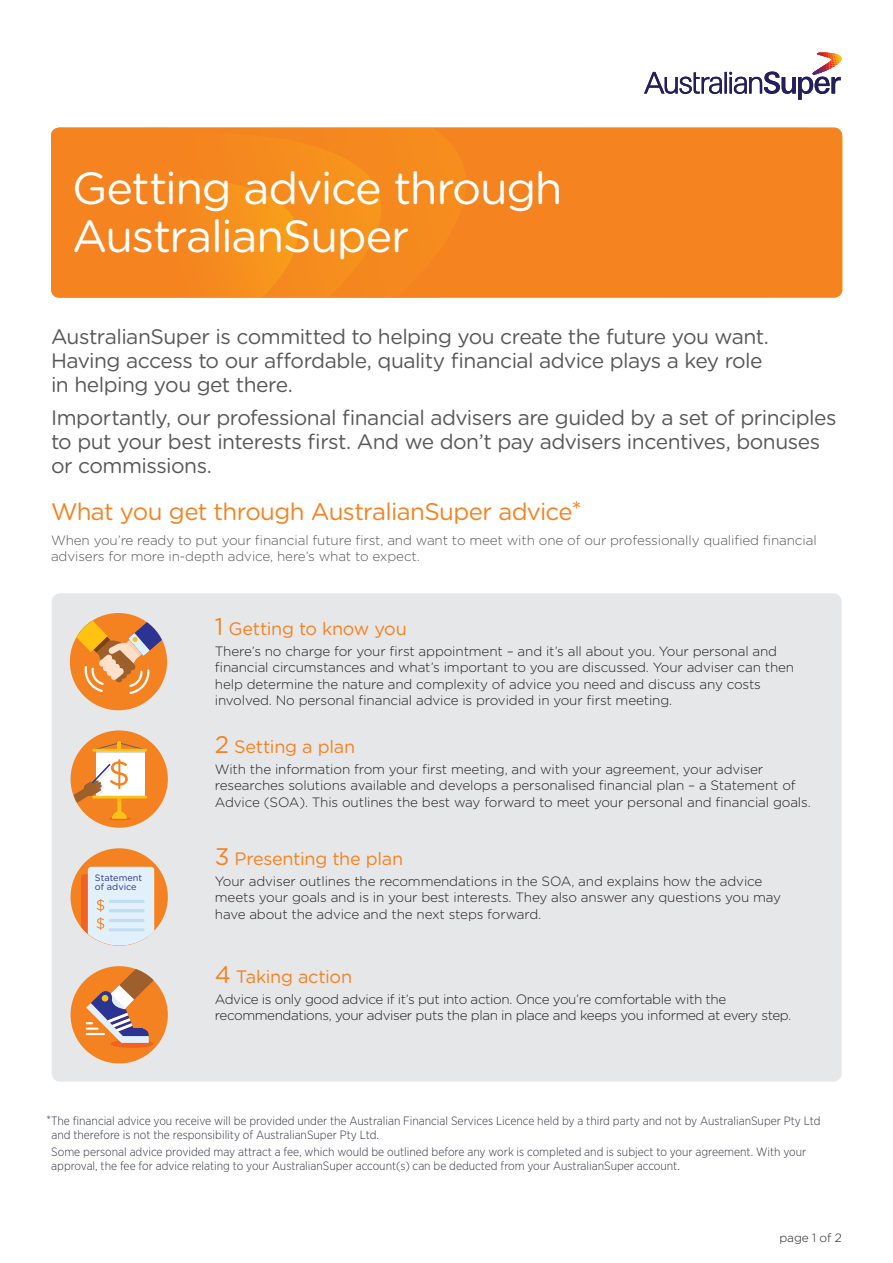
<style>
.page{position:relative;width:893px;height:1263px;background:#fff}
.page>*{position:absolute;margin:0;border:0;box-sizing:border-box;transform-origin:0 0}
.t1{font:45px/48px "Gotham Rounded";letter-spacing:-.03em;color:#fff}
.t2{font:24px "Gotham Rounded";letter-spacing:-.025em;color:#f58220}
.intro{font:21px/24px "Gotham Rounded";letter-spacing:-.025em;color:#57585a}
.t3{font:18px "Gotham Rounded";letter-spacing:-.015em;color:#f58220}
.body{font:300 13.5px/16.5px "Gotham Rounded";letter-spacing:-.01em;color:#231f20}
.body-2{font:300 13.5px/16.5px "Gotham Rounded";letter-spacing:-.01em;color:#57585a}
.body-3{font:300 13.5px/16.5px "Gotham Rounded";letter-spacing:-.03em;color:#231f20}
.terms{font:300 12px/13.5px "Gotham Narrow";color:#323640}
.table_body{font:300 12px "Gotham Rounded";letter-spacing:-.01em;color:#231f20}
.t4{font:9.15px/9.1px "Gotham Rounded";color:#2b3393}
.s1{font-size:24px}
</style>
<div class="page">
<div style="left:52px;top:593px;width:790px;height:489px;background:#e6e7e9;border-radius:9px"></div>
<svg style="left:70px;top:613px;width:97px;height:97px"></svg>
<svg style="left:71px;top:730px;width:97px;height:98px"></svg>
<svg style="left:71px;top:848px;width:97px;height:97px"></svg>
<svg style="left:71px;top:966px;width:97px;height:97px"></svg>
<div style="left:466px;top:128px;width:376px;height:170px;background:#f58320"></div>
<div style="left:51px;top:128px;width:415px;height:170px;background:#f5891e"></div>
<svg style="left:51px;top:134px;width:330px;height:164px"></svg>
<svg style="left:51px;top:177px;width:247px;height:121px"></svg>
<svg style="left:644px;top:53px;width:198px;height:47px"></svg>
<h1 class="t1" style="left:72px;top:163px;width:492px">Getting advice through<br>AustralianSuper</h1>
<p class="intro" style="left:51px;top:324px;width:719px">AustralianSuper is committed to helping you create the future you want.<br>Having access to our affordable, quality financial advice plays a key role in helping you get there.</p>
<p class="intro" style="left:51px;top:404px;width:787px">Importantly, our professional financial advisers are guided by a set of principles to put your best interests first. And we don’t pay advisers incentives, bonuses or commissions.</p>
<h2 class="t2" style="left:51px;top:495px;width:532px">What you get through AustralianSuper advice*</h2>
<p class="body-2" style="left:51px;top:531px;width:767px">When you’re ready to put your financial future first, and want to meet with one of our professionally qualified financial advisers for more in-depth advice, here’s what to expect.</p>
<p class="t4" style="left:95px;top:873px;width:49px">Statement of advice</p>
<h3 class="t3" style="left:215px;top:616px;width:193px"><span class="s1">1</span> Getting to know you</h3>
<p class="body" style="left:215px;top:642px;width:581px">There’s no charge for your first appointment – and it’s all about you. Your personal and financial circumstances and what’s important to you are discussed. Your adviser can then help determine the nature and complexity of advice you need and discuss any costs involved. No personal financial advice is provided in your first meeting.</p>
<h3 class="t3" style="left:215px;top:734px;width:142px"><span class="s1">2</span> Setting a plan</h3>
<p class="body" style="left:215px;top:760px;width:597px">With the information from your first meeting, and with your agreement, your adviser researches solutions available and develops a personalised financial plan – a Statement of<br>Advice (SOA). This outlines the best way forward to meet your personal and financial goals.</p>
<h3 class="t3" style="left:215px;top:846px;width:190px"><span class="s1">3</span> Presenting the plan</h3>
<p class="body" style="left:215px;top:872px;width:568px">Your adviser outlines the recommendations in the SOA, and explains how the advice meets your goals and is in your best interests. They also answer any questions you may have about the advice and the next steps forward.</p>
<h3 class="t3" style="left:215px;top:964px;width:139px"><span class="s1">4</span> Taking action</h3>
<p class="body-3" style="left:215px;top:990px;width:578px">Advice is only good advice if it’s put into action. Once you’re comfortable with the recommendations, your adviser puts the plan in place and keeps you informed at every step.</p>
<p class="terms" style="left:51px;top:1114px;width:771px;text-indent:-5px">*The financial advice you receive will be provided under the Australian Financial Services Licence held by a third party and not by AustralianSuper Pty Ltd and therefore is not the responsibility of AustralianSuper Pty Ltd.</p>
<p class="terms" style="left:51px;top:1145px;width:756px">Some personal advice provided may attract a fee, which would be outlined before any work is completed and is subject to your agreement. With your approval, the fee for advice relating to your AustralianSuper account(s) can be deducted from your AustralianSuper account.</p>
<p class="table_body" style="left:779px;top:1229px;width:64px">page 1 of 2</p>
</div>
